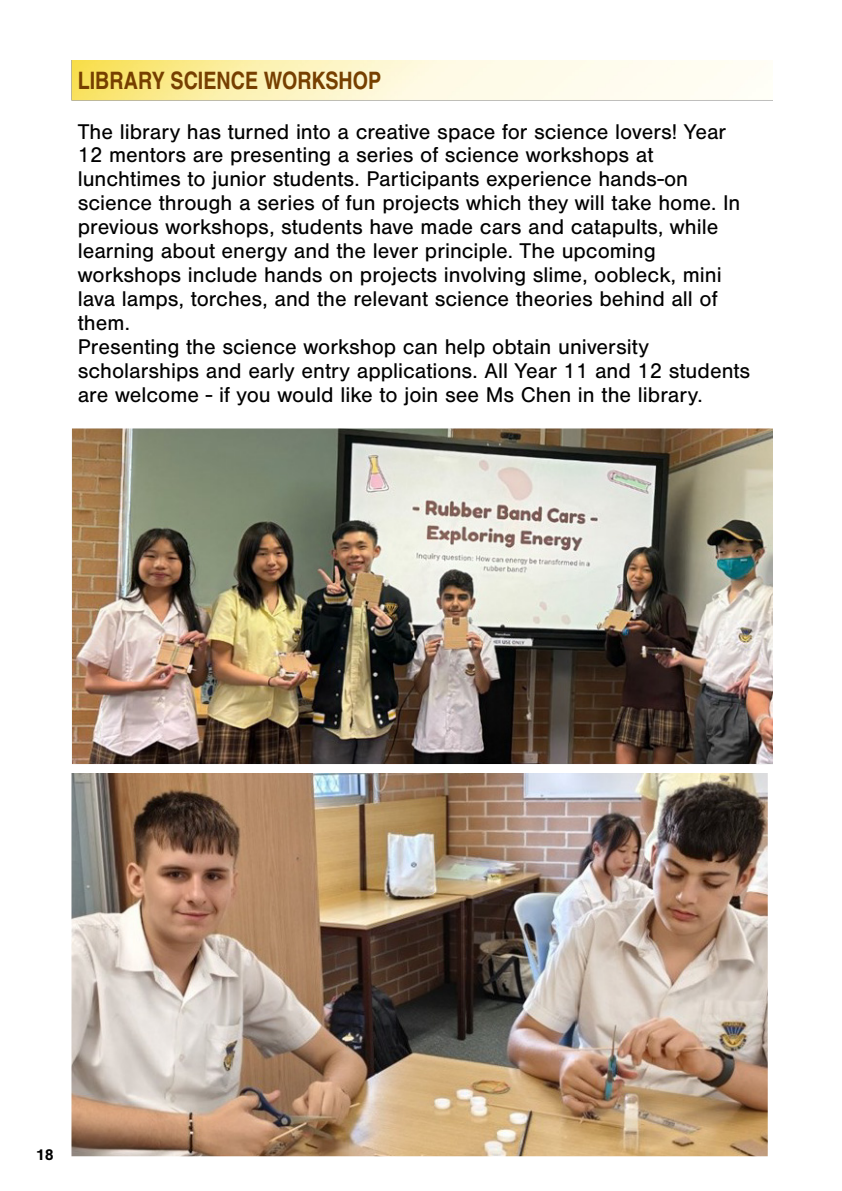
<style>
.page{position:relative;width:842px;height:1191px;background:#fff}
.page>*{position:absolute;margin:0;border:0;box-sizing:border-box;transform-origin:0 0}
.t1{font:700 24px "Nimbus San Con L";color:#763f00}
.t2{font:22px/24px "Nimbus San";color:#000}
.t3{font:700 16px "Nimbus San";color:#000}
</style>
<div class="page">
<img style="left:72px;top:60px;width:701px;height:41px">
<img style="left:72px;top:773px;width:696px;height:383px">
<img style="left:72px;top:428px;width:700px;height:336px">
<p class="t1" style="left:78px;top:62px;width:305px">LIBRARY SCIENCE WORKSHOP</p>
<p class="t2" style="left:78px;top:120px;width:674px">The library has turned into a creative space for science lovers! Year 12 mentors are presenting a series of science workshops at lunchtimes to junior students. Participants experience hands-on science through a series of fun projects which they will take home. In previous workshops, students have made cars and catapults, while learning about energy and the lever principle. The upcoming workshops include hands on projects involving slime, oobleck, mini lava lamps, torches, and the relevant science theories behind all of them.<br>Presenting the science workshop can help obtain university scholarships and early entry applications. All Year 11 and 12 students are welcome - if you would like to join see Ms Chen in the library.</p>
<p class="t3" style="left:36px;top:1145px;width:19px">18</p>
</div>
